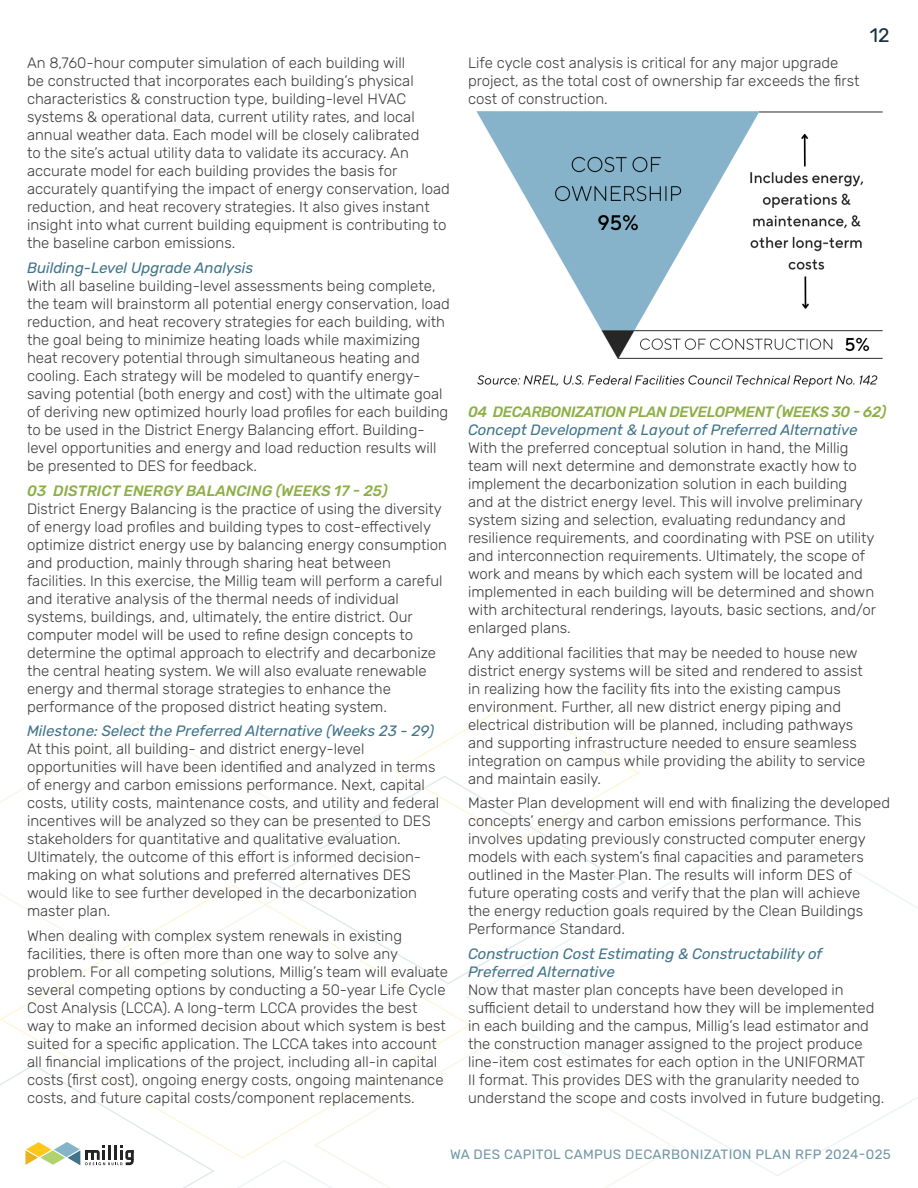
<style>
.page{position:relative;width:918px;height:1188px;background:#fff}
.page>*{position:absolute;margin:0;border:0;box-sizing:border-box;transform-origin:0 0}
.t1{font:19.5px "Rubik";color:#163141}
.Body_Text{font:300 15px/18px "Rubik";color:#3e3e3f}
.Heading_4{font:italic 15px/18px "Rubik";color:#41758a}
.Heading_3{font:italic 500 15px "Rubik";letter-spacing:-.03em;color:#8eaf46}
.Heading_3-2{font:italic 500 15px "Rubik";color:#8eaf46}
.t2{font:13.5px "Rubik";letter-spacing:.025em;color:#41758a}
</style>
<div class="page">
<svg style="left:627px;top:823px;width:291px;height:353px"></svg>
<svg style="left:0;top:806px;width:627px;height:382px"></svg>
<svg style="left:0;top:721px;width:361px;height:256px"></svg>
<svg style="left:393px;top:700px;width:248px;height:144px"></svg>
<svg style="left:3px;top:1142px;width:554px;height:46px"></svg>
<img style="left:476px;top:111px;width:407px;height:277px">
<p class="Body_Text" style="left:27px;top:54px;width:424px">An 8,760-hour computer simulation of each building will<br>be constructed that incorporates each building’s physical characteristics &amp; construction type, building-level HVAC systems &amp; operational data, current utility rates, and local annual weather data. Each model will be closely calibrated<br>to the site’s actual utility data to validate its accuracy. An accurate model for each building provides the basis for accurately quantifying the impact of energy conservation, load reduction, and heat recovery strategies. It also gives instant insight into what current building equipment is contributing to the baseline carbon emissions.</p>
<p class="Heading_4" style="left:27px;top:259px;width:228px">Building-Level Upgrade Analysis</p>
<p class="Body_Text" style="left:27px;top:277px;width:424px">With all baseline building-level assessments being complete, the team will brainstorm all potential energy conservation, load reduction, and heat recovery strategies for each building, with the goal being to minimize heating loads while maximizing heat recovery potential through simultaneous heating and cooling. Each strategy will be modeled to quantify energy&shy;saving potential (both energy and cost) with the ultimate goal of deriving new optimized hourly load profiles for each building to be used in the District Energy Balancing effort. Building&shy;level opportunities and energy and load reduction results will be presented to DES for feedback.</p>
<p class="Heading_3-2" style="left:27px;top:482px;width:362px">03 DISTRICT ENERGY BALANCING (WEEKS 17 - 25)</p>
<p class="Body_Text" style="left:27px;top:500px;width:422px">District Energy Balancing is the practice of using the diversity of energy load profiles and building types to cost-effectively optimize district energy use by balancing energy consumption and production, mainly through sharing heat between facilities. In this exercise, the Millig team will perform a careful and iterative analysis of the thermal needs of individual systems, buildings, and, ultimately, the entire district. Our computer model will be used to refine design concepts to determine the optimal approach to electrify and decarbonize the central heating system. We will also evaluate renewable energy and thermal storage strategies to enhance the performance of the proposed district heating system.</p>
<p class="Heading_4" style="left:27px;top:723px;width:409px">Milestone: Select the Preferred Alternative (Weeks 23 - 29)</p>
<p class="Body_Text" style="left:27px;top:740px;width:414px">At this point, all building- and district energy-level opportunities will have been identified and analyzed in terms of energy and carbon emissions performance. Next, capital costs, utility costs, maintenance costs, and utility and federal incentives will be analyzed so they can be presented to DES stakeholders for quantitative and qualitative evaluation.<br>Ultimately, the outcome of this effort is informed decision&shy;making on what solutions and preferred alternatives DES would like to see further developed in the decarbonization master plan.</p>
<p class="Body_Text" style="left:27px;top:927px;width:423px">When dealing with complex system renewals in existing facilities, there is often more than one way to solve any problem. For all competing solutions, Millig’s team will evaluate several competing options by conducting a 50-year Life Cycle Cost Analysis (LCCA). A long-term LCCA provides the best way to make an informed decision about which system is best suited for a specific application. The LCCA takes into account all financial implications of the project, including all-in capital costs (first cost), ongoing energy costs, ongoing maintenance costs, and future capital costs/component replacements.</p>
<p class="Body_Text" style="left:468px;top:54px;width:393px">Life cycle cost analysis is critical for any major upgrade project, as the total cost of ownership far exceeds the first cost of construction.</p>
<h1 class="t1" style="left:870px;top:25px;width:21px">12</h1>
<p class="Heading_3" style="left:468px;top:403px;width:420px">04 DECARBONIZATION PLAN DEVELOPMENT (WEEKS 30 - 62)</p>
<p class="Heading_4" style="left:468px;top:421px;width:391px">Concept Development &amp; Layout of Preferred Alternative</p>
<p class="Body_Text" style="left:468px;top:439px;width:410px">With the preferred conceptual solution in hand, the Millig team will next determine and demonstrate exactly how to implement the decarbonization solution in each building and at the district energy level. This will involve preliminary system sizing and selection, evaluating redundancy and resilience requirements, and coordinating with PSE on utility and interconnection requirements. Ultimately, the scope of work and means by which each system will be located and implemented in each building will be determined and shown with architectural renderings, layouts, basic sections, and/or enlarged plans.</p>
<p class="Body_Text" style="left:468px;top:644px;width:399px">Any additional facilities that may be needed to house new district energy systems will be sited and rendered to assist in realizing how the facility fits into the existing campus environment. Further, all new district energy piping and electrical distribution will be planned, including pathways and supporting infrastructure needed to ensure seamless integration on campus while providing the ability to service and maintain easily.</p>
<p class="Body_Text" style="left:468px;top:794px;width:424px">Master Plan development will end with finalizing the developed concepts’ energy and carbon emissions performance. This involves updating previously constructed computer energy models with each system’s final capacities and parameters outlined in the Master Plan. The results will inform DES of future operating costs and verify that the plan will achieve<br>the energy reduction goals required by the Clean Buildings Performance Standard.</p>
<p class="Heading_4" style="left:468px;top:945px;width:356px">Construction Cost Estimating &amp; Constructability of<br>Preferred Alternative</p>
<p class="Body_Text" style="left:468px;top:981px;width:418px">Now that master plan concepts have been developed in sufficient detail to understand how they will be implemented in each building and the campus, Millig’s lead estimator and the construction manager assigned to the project produce line-item cost estimates for each option in the UNIFORMAT<br>II format. This provides DES with the granularity needed to understand the scope and costs involved in future budgeting.</p>
<p class="t2" style="left:450px;top:1146px;width:442px">WA DES CAPITOL CAMPUS DECARBONIZATION PLAN RFP 2024-025</p>
</div>
